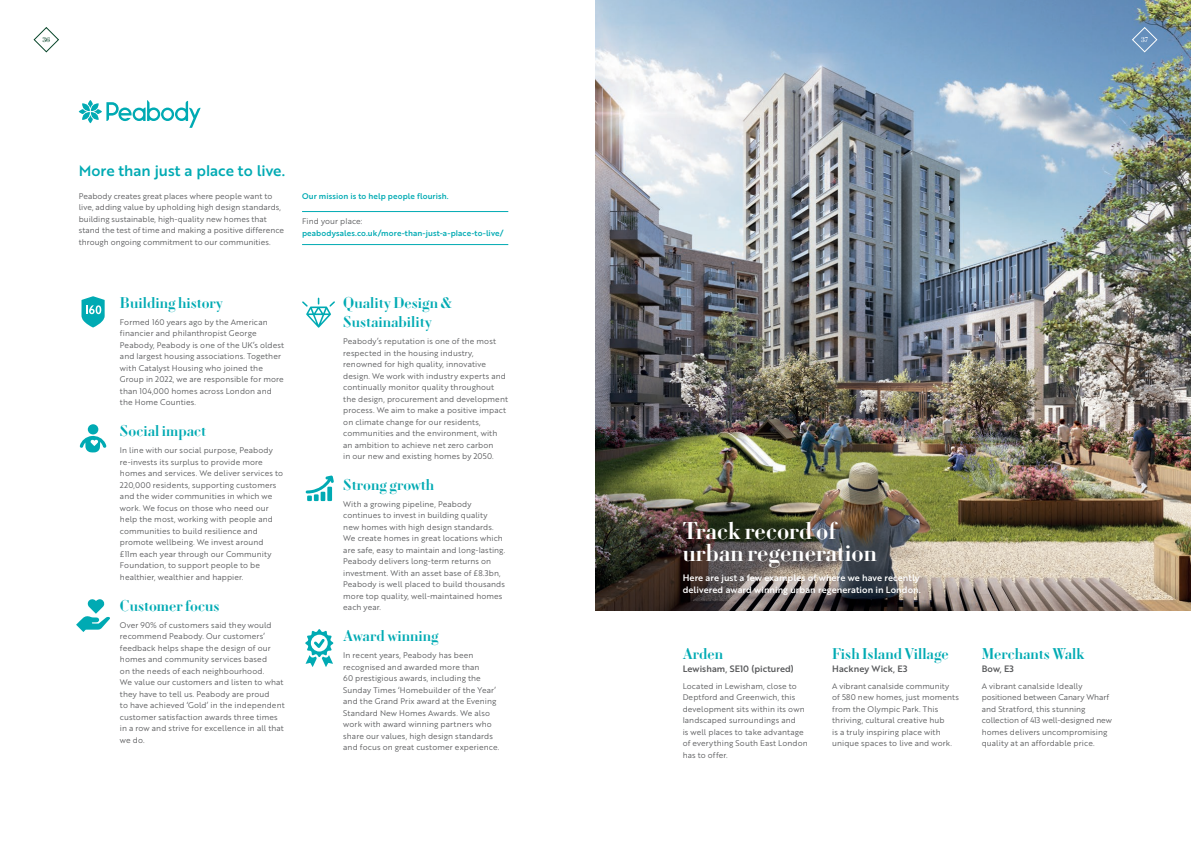
<style>
.page{position:relative;width:1191px;height:842px;background:#fff}
.page>*{position:absolute;margin:0;border:0;box-sizing:border-box;transform-origin:0 0}
.t1{font:600 25px/22px "Louvette Display";color:#fff}
.t2{font:600 16px/19.2px "Louvette Display";color:#00aab3}
.t3{font:15px "Brother 1816 Medium";color:#00aab3}
.t4{font:9px/12px "Brother 1816 Medium";letter-spacing:.01em;color:#fff}
.t5{font:9px "Brother 1816 Medium";letter-spacing:.01em;color:#57585a}
.t6{font:8px/11.5px "Brother 1816 Book";letter-spacing:.01em;color:#57585a}
.t7{font:8px "Brother 1816 Medium";letter-spacing:.015em;color:#00aab3}
.t8{font:600 7px "Louvette Display";color:#074529}
.t9{font:600 7px "Louvette Display";color:#fff}
</style>
<div class="page">
<img style="left:595px;top:0;width:596px;height:610px">
<hr style="left:302px;top:211px;width:206px;height:1px;background:#00aab3">
<hr style="left:302px;top:244px;width:206px;height:1px;background:#00aab3">
<svg style="left:81px;top:296px;width:24px;height:31px"></svg>
<svg style="left:76px;top:599px;width:34px;height:33px"></svg>
<svg style="left:80px;top:435px;width:27px;height:17px"></svg>
<div style="left:88px;top:424px;width:10px;height:10px;background:#00aab3;border-radius:50%"></div>
<svg style="left:305px;top:629px;width:28px;height:38px"></svg>
<svg style="left:305px;top:475px;width:29px;height:26px"></svg>
<svg style="left:79px;top:100px;width:122px;height:28px"></svg>
<svg style="left:302px;top:298px;width:33px;height:30px"></svg>
<svg style="left:1132px;top:27px;width:25px;height:25px"></svg>
<svg style="left:34px;top:27px;width:25px;height:25px"></svg>
<p class="t8" style="left:42px;top:36px;width:9px">36</p>
<p class="t9" style="left:1141px;top:36px;width:9px">37</p>
<h3 class="t3" style="left:79px;top:159px;width:208px">More than just a place to live.</h3>
<p class="t6" style="left:79px;top:190px;width:207px">Peabody creates great places where people want to live, adding value by upholding high design standards, building sustainable, high-quality new homes that stand the test of time and making a positive difference through ongoing commitment to our communities.</p>
<p class="t7" style="left:302px;top:190px;width:148px">Our mission is to help people flourish.</p>
<p class="t6" style="left:302px;top:215px;width:62px">Find your place:</p>
<p class="t7" style="left:302px;top:227px;width:203px">peabodysales.co.uk/more-than-just-a-place-to-live/</p>
<h2 class="t2" style="left:120px;top:293px;width:105px">Building history</h2>
<p class="t6" style="left:120px;top:316px;width:166px">Formed 160 years ago by the American financier and philanthropist George Peabody, Peabody is one of the UK’s oldest and largest housing associations. Together with Catalyst Housing who joined the Group in 2022, we are responsible for more than 104,000 homes across London and the Home Counties.</p>
<h2 class="t2" style="left:120px;top:422px;width:88px">Social impact</h2>
<p class="t6" style="left:120px;top:444px;width:165px">In line with our social purpose, Peabody re-invests its surplus to provide more homes and services. We deliver services to 220,000 residents, supporting customers and the wider communities in which we work. We focus on those who need our help the most, working with people and communities to build resilience and promote wellbeing. We invest around<br>£11m each year through our Community Foundation, to support people to be healthier, wealthier and happier.</p>
<h2 class="t2" style="left:120px;top:596px;width:101px">Customer focus</h2>
<p class="t6" style="left:120px;top:619px;width:166px">Over 90% of customers said they would recommend Peabody. Our customers’ feedback helps shape the design of our homes and community services based<br>on the needs of each neighbourhood.<br>We value our customers and listen to what they have to tell us. Peabody are proud<br>to have achieved ‘Gold’ in the independent customer satisfaction awards three times in a row and strive for excellence in all that we do.</p>
<h2 class="t2" style="left:343px;top:293px;width:110px">Quality Design &amp;<br>Sustainability</h2>
<p class="t6" style="left:343px;top:335px;width:166px">Peabody’s reputation is one of the most respected in the housing industry, renowned for high quality, innovative design. We work with industry experts and continually monitor quality throughout the design, procurement and development process. We aim to make a positive impact on climate change for our residents, communities and the environment, with an ambition to achieve net zero carbon<br>in our new and existing homes by 2050.</p>
<h2 class="t2" style="left:343px;top:475px;width:92px">Strong growth</h2>
<p class="t6" style="left:343px;top:498px;width:163px">With a growing pipeline, Peabody continues to invest in building quality new homes with high design standards.<br>We create homes in great locations which are safe, easy to maintain and long-lasting.<br>Peabody delivers long-term returns on investment. With an asset base of £8.3bn, Peabody is well placed to build thousands more top quality, well-maintained homes each year.</p>
<h2 class="t2" style="left:343px;top:627px;width:97px">Award winning</h2>
<p class="t6" style="left:343px;top:649px;width:158px">In recent years, Peabody has been recognised and awarded more than<br>60 prestigious awards, including the Sunday Times ‘Homebuilder of the Year’ and the Grand Prix award at the Evening Standard New Homes Awards. We also work with award winning partners who share our values, high design standards and focus on great customer experience.</p>
<h1 class="t1" style="left:682px;top:520px;width:196px">Track record of urban regeneration</h1>
<p class="t4" style="left:682px;top:571px;width:240px">Here are just a few examples of where we have recently delivered award winning urban regeneration in London.</p>
<h2 class="t2" style="left:682px;top:644px;width:42px">Arden</h2>
<p class="t5" style="left:682px;top:662px;width:113px">Lewisham, SE10 (pictured)</p>
<p class="t6" style="left:682px;top:680px;width:126px">Located in Lewisham, close to<br>Deptford and Greenwich, this development sits within its own landscaped surroundings and<br>is well places to take advantage of everything South East London has to offer.</p>
<h2 class="t2" style="left:832px;top:644px;width:118px">Fish Island Village</h2>
<p class="t5" style="left:832px;top:662px;width:77px">Hackney Wick, E3</p>
<p class="t6" style="left:832px;top:680px;width:128px">A vibrant canalside community of 580 new homes, just moments from the Olympic Park. This thriving, cultural creative hub<br>is a truly inspiring place with unique spaces to live and work.</p>
<h2 class="t2" style="left:981px;top:644px;width:104px">Merchants Walk</h2>
<p class="t5" style="left:981px;top:662px;width:34px">Bow, E3</p>
<p class="t6" style="left:981px;top:680px;width:132px">A vibrant canalside Ideally positioned between Canary Wharf and Stratford, this stunning collection of 413 well-designed new homes delivers uncompromising quality at an affordable price.</p>
</div>
